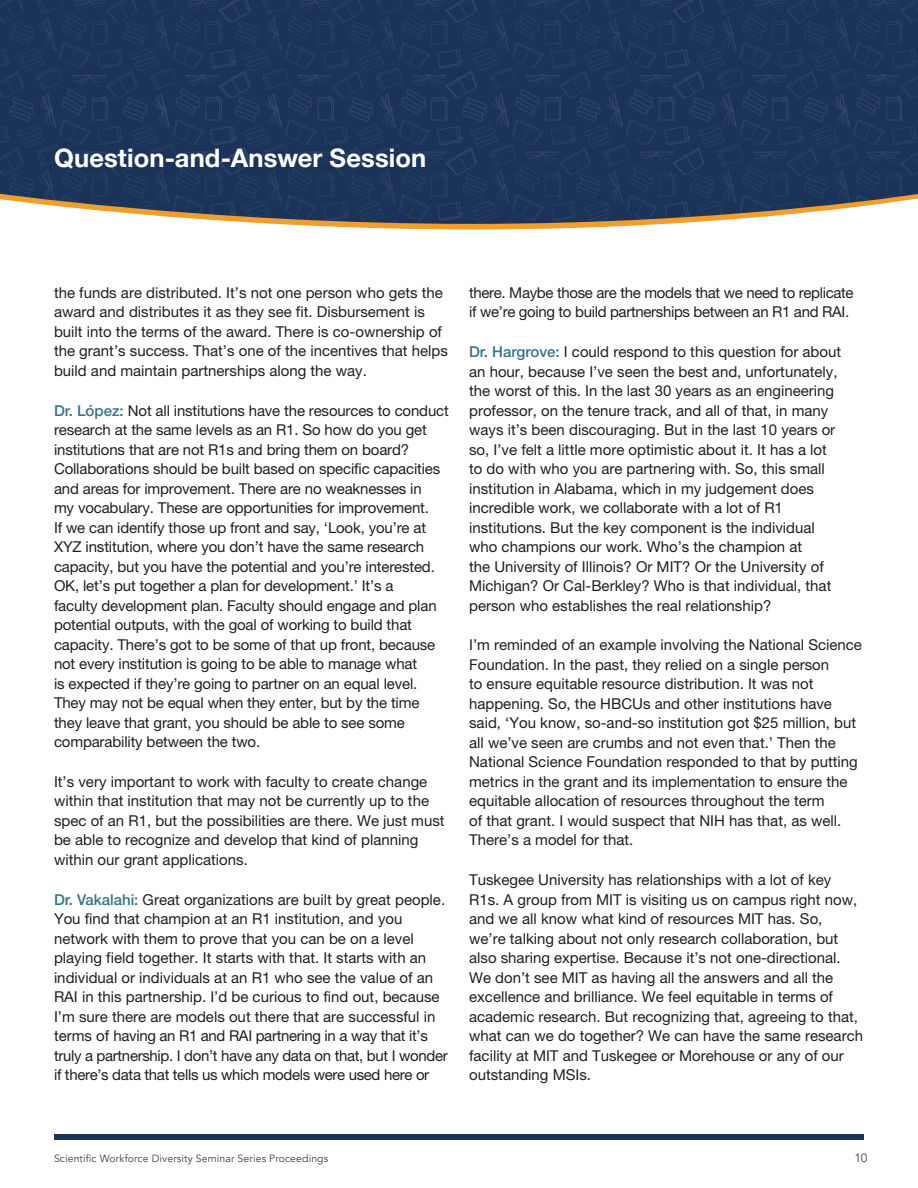
<style>
.page{position:relative;width:918px;height:1188px;background:#fff}
.page>*{position:absolute;margin:0;border:0;box-sizing:border-box;transform-origin:0 0}
.t1{font:700 25.5px "Helvetica Neue";letter-spacing:.005em;color:#fff}
.t2{font:15px/19.5px "Helvetica Neue LT Pro";color:#221e1f}
.t3{font:15px/19.5px "Helvetica Neue LT Pro";letter-spacing:-.02em;color:#221e1f}
.t4{font:12px "Avenir";color:#404042}
.t5{font:10.5px "Avenir";letter-spacing:.01em;color:#404042}
.s1{font-weight:500;color:#367487}
</style>
<div class="page">
<div style="left:54px;top:1134px;width:810px;height:5px;background:#1c3359"></div>
<svg style="left:278px;top:224px;width:384px;height:6px;fill:#f09e2e"></svg>
<svg style="left:0;top:0;width:918px;height:224px;background:#273c5e"></svg>
<h1 class="t1" style="left:54px;top:138px;width:374px">Question-and-Answer Session</h1>
<p class="t2" style="left:54px;top:283px;width:395px">the funds are distributed. It’s not one person who gets the award and distributes it as they see fit. Disbursement is built into the terms of the award. There is co-ownership of the grant’s success. That’s one of the incentives that helps build and maintain partnerships along the way.</p>
<p class="t2" style="left:54px;top:400px;width:396px"><span class="s1">Dr. López:</span> Not all institutions have the resources to conduct research at the same levels as an R1. So how do you get institutions that are not R1s and bring them on board?<br>Collaborations should be built based on specific capacities and areas for improvement. There are no weaknesses in<br>my vocabulary. These are opportunities for improvement.<br>If we can identify those up front and say, ‘Look, you’re at XYZ institution, where you don’t have the same research capacity, but you have the potential and you’re interested.<br>OK, let’s put together a plan for development.’ It’s a<br>faculty development plan. Faculty should engage and plan potential outputs, with the goal of working to build that capacity. There’s got to be some of that up front, because not every institution is going to be able to manage what<br>is expected if they’re going to partner on an equal level.<br>They may not be equal when they enter, but by the time they leave that grant, you should be able to see some comparability between the two.</p>
<p class="t2" style="left:54px;top:772px;width:392px">It’s very important to work with faculty to create change within that institution that may not be currently up to the spec of an R1, but the possibilities are there. We just must be able to recognize and develop that kind of planning within our grant applications.</p>
<p class="t2" style="left:54px;top:889px;width:395px"><span class="s1">Dr. Vakalahi:</span> Great organizations are built by great people.<br>You find that champion at an R1 institution, and you network with them to prove that you can be on a level playing field together. It starts with that. It starts with an individual or individuals at an R1 who see the value of an RAI in this partnership. I’d be curious to find out, because I’m sure there are models out there that are successful in terms of having an R1 and RAI partnering in a way that it’s truly a partnership. I don’t have any data on that, but I wonder if there’s data that tells us which models were used here or</p>
<p class="t3" style="left:469px;top:283px;width:386px">there. Maybe those are the models that we need to replicate if we’re going to build partnerships between an R1 and RAI.</p>
<p class="t2" style="left:469px;top:342px;width:374px"><span class="s1">Dr. Hargrove:</span> I could respond to this question for about an hour, because I’ve seen the best and, unfortunately, the worst of this. In the last 30 years as an engineering professor, on the tenure track, and all of that, in many ways it’s been discouraging. But in the last 10 years or so, I’ve felt a little more optimistic about it. It has a lot to do with who you are partnering with. So, this small institution in Alabama, which in my judgement does incredible work, we collaborate with a lot of R1 institutions. But the key component is the individual who champions our work. Who’s the champion at<br>the University of Illinois? Or MIT? Or the University of Michigan? Or Cal-Berkley? Who is that individual, that person who establishes the real relationship?</p>
<p class="t2" style="left:469px;top:635px;width:394px">I’m reminded of an example involving the National Science Foundation. In the past, they relied on a single person<br>to ensure equitable resource distribution. It was not happening. So, the HBCUs and other institutions have said, ‘You know, so-and-so institution got $25 million, but all we’ve seen are crumbs and not even that.’ Then the National Science Foundation responded to that by putting metrics in the grant and its implementation to ensure the equitable allocation of resources throughout the term<br>of that grant. I would suspect that NIH has that, as well.<br>There’s a model for that.</p>
<p class="t2" style="left:469px;top:870px;width:395px">Tuskegee University has relationships with a lot of key R1s. A group from MIT is visiting us on campus right now, and we all know what kind of resources MIT has. So,<br>we’re talking about not only research collaboration, but also sharing expertise. Because it’s not one-directional.<br>We don’t see MIT as having all the answers and all the excellence and brilliance. We feel equitable in terms of academic research. But recognizing that, agreeing to that, what can we do together? We can have the same research facility at MIT and Tuskegee or Morehouse or any of our outstanding MSIs.</p>
<p class="t5" style="left:54px;top:1152px;width:276px">Scientific Workforce Diversity Seminar Series Proceedings</p>
<p class="t4" style="left:855px;top:1150px;width:15px">10</p>
</div>
